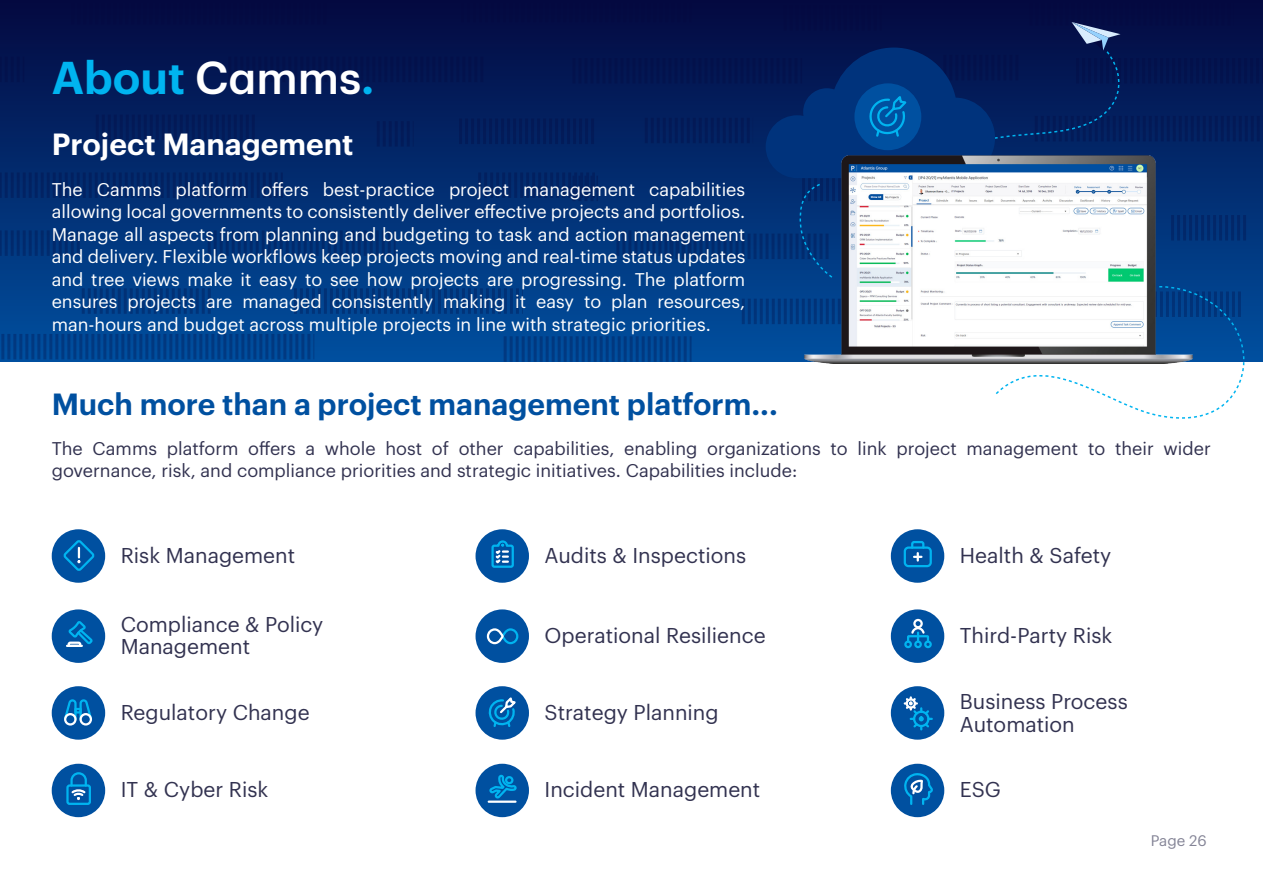
<style>
.page{position:relative;width:1263px;height:893px;background:#fff}
.page>*{position:absolute;margin:0;border:0;box-sizing:border-box;transform-origin:0 0}
.t1{font:600 45px "Graphik";color:#00b4f0}
.t2{font:600 30px "Graphik";color:#0050a0}
.t3{font:600 30px "Graphik";color:#fff}
.t4{font:21px/22.5px "Graphik";color:#323250}
.t5{font:18px/22.5px "Graphik";color:#fff;text-align:justify}
.t6{font:18px/22.5px "Graphik";color:#323250}
.t7{font:15px "Graphik";color:#848496}
.s1{font-family:"Graphik Alt";font-weight:500;color:#fff}
</style>
<div class="page">
<div style="left:0;top:0;width:1263px;height:362px;background:#014794"></div>
<svg style="left:1px;top:334px;width:313px;height:25px"></svg>
<svg style="left:504px;top:336px;width:187px;height:26px"></svg>
<svg style="left:742px;top:299px;width:55px;height:25px"></svg>
<svg style="left:294px;top:288px;width:229px;height:26px"></svg>
<svg style="left:82px;top:288px;width:129px;height:26px"></svg>
<img style="left:797px;top:279px;width:401px;height:84px">
<svg style="left:0;top:0;width:1263px;height:279px"></svg>
<svg style="left:993px;top:285px;width:254px;height:134px"></svg>
<div style="left:52px;top:529px;width:53px;height:54px;background:#0050a0;border-radius:50%"></div>
<svg style="left:63px;top:540px;width:32px;height:31px"></svg>
<div style="left:475px;top:764px;width:54px;height:53px;background:#0050a0;border-radius:50%"></div>
<svg style="left:489px;top:774px;width:28px;height:25px"></svg>
<hr style="left:489px;top:800px;width:26px;height:3px;background:#fff">
<div style="left:52px;top:609px;width:53px;height:54px;background:#0050a0;border-radius:50%"></div>
<svg style="left:66px;top:621px;width:27px;height:26px"></svg>
<div style="left:52px;top:686px;width:53px;height:54px;background:#0050a0;border-radius:50%"></div>
<svg style="left:64px;top:699px;width:28px;height:19px"></svg>
<div style="left:74px;top:708px;width:8px;height:5px;border:2px solid #00b4f0"></div>
<div style="left:64px;top:713px;width:13px;height:13px;border:2px solid #fff;border-radius:50%"></div>
<div style="left:79px;top:713px;width:13px;height:13px;border:2px solid #fff;border-radius:50%"></div>
<div style="left:891px;top:529px;width:53px;height:54px;background:#0050a0;border-radius:50%"></div>
<div style="left:904px;top:546px;width:28px;height:21px;border:2px solid #00b4f0;border-radius:4px"></div>
<svg style="left:910px;top:541px;width:15px;height:19px"></svg>
<div style="left:52px;top:764px;width:53px;height:53px;background:#0050a0;border-radius:50%"></div>
<div style="left:66px;top:784px;width:25px;height:21px;border:2px solid #00b4f0;border-radius:2px"></div>
<svg style="left:69px;top:772px;width:19px;height:28px"></svg>
<div style="left:475px;top:529px;width:54px;height:54px;background:#0050a0;border-radius:50%"></div>
<svg style="left:491px;top:540px;width:23px;height:28px"></svg>
<div style="left:891px;top:609px;width:53px;height:54px;background:#0050a0;border-radius:50%"></div>
<div style="left:904px;top:640px;width:8px;height:8px;border:2px solid #00b4f0;border-radius:50%"></div>
<div style="left:914px;top:640px;width:8px;height:8px;border:2px solid #00b4f0;border-radius:50%"></div>
<div style="left:924px;top:640px;width:8px;height:8px;border:2px solid #00b4f0;border-radius:50%"></div>
<div style="left:913px;top:619px;width:10px;height:9px;border:2px solid #fff;border-radius:50%"></div>
<svg style="left:906px;top:626px;width:24px;height:18px"></svg>
<div style="left:475px;top:609px;width:54px;height:54px;background:#0050a0;border-radius:50%"></div>
<div style="left:501px;top:628px;width:17px;height:16px;border:2px solid #00b4f0;border-radius:50%"></div>
<div style="left:487px;top:628px;width:17px;height:16px;border:2px solid #fff;border-radius:50%"></div>
<div style="left:891px;top:764px;width:53px;height:53px;background:#0050a0;border-radius:50%"></div>
<svg style="left:904px;top:773px;width:29px;height:32px"></svg>
<div style="left:475px;top:686px;width:54px;height:54px;background:#0050a0;border-radius:50%"></div>
<svg style="left:488px;top:697px;width:28px;height:30px"></svg>
<div style="left:891px;top:686px;width:53px;height:54px;background:#0050a0;border-radius:50%"></div>
<svg style="left:904px;top:696px;width:28px;height:34px"></svg>
<h1 class="t1" style="left:52px;top:43px;width:324px">About <span class="s1">Camms</span>.</h1>
<h2 class="t3" style="left:52px;top:121px;width:303px">Project Management</h2>
<p class="t5" style="left:52px;top:177px;width:695px">The Camms platform offers best-practice project management capabilities allowing local governments to consistently deliver effective projects and portfolios.<br>Manage all aspects from planning and budgeting to task and action management and delivery. Flexible workflows keep projects moving and real-time status updates and tree views make it easy to see how projects are progressing. The platform ensures projects are managed consistently making it easy to plan resources, man-hours and budget across multiple projects in line with strategic priorities.</p>
<h2 class="t2" style="left:52px;top:381px;width:728px">Much more than a project management platform...</h2>
<p class="t6" style="left:52px;top:436px;width:1160px">The Camms platform offers a whole host of other capabilities, enabling organizations to link project management to their wider governance, risk, and compliance priorities and strategic initiatives. Capabilities include:</p>
<p class="t4" style="left:121px;top:542px;width:176px">Risk Management</p>
<p class="t4" style="left:544px;top:542px;width:203px">Audits &amp; Inspections</p>
<p class="t4" style="left:960px;top:542px;width:153px">Health &amp; Safety</p>
<p class="t4" style="left:121px;top:611px;width:204px">Compliance &amp; Policy<br>Management</p>
<p class="t4" style="left:544px;top:622px;width:223px">Operational Resilience</p>
<p class="t4" style="left:960px;top:622px;width:154px">Third-Party Risk</p>
<p class="t4" style="left:121px;top:699px;width:190px">Regulatory Change</p>
<p class="t4" style="left:544px;top:699px;width:176px">Strategy Planning</p>
<p class="t4" style="left:960px;top:688px;width:169px">Business Process<br>Automation</p>
<p class="t4" style="left:121px;top:776px;width:149px">IT &amp; Cyber Risk</p>
<p class="t4" style="left:544px;top:776px;width:217px">Incident Management</p>
<p class="t4" style="left:960px;top:776px;width:43px">ESG</p>
<p class="t7" style="left:1151px;top:829px;width:58px">Page 26</p>
</div>
